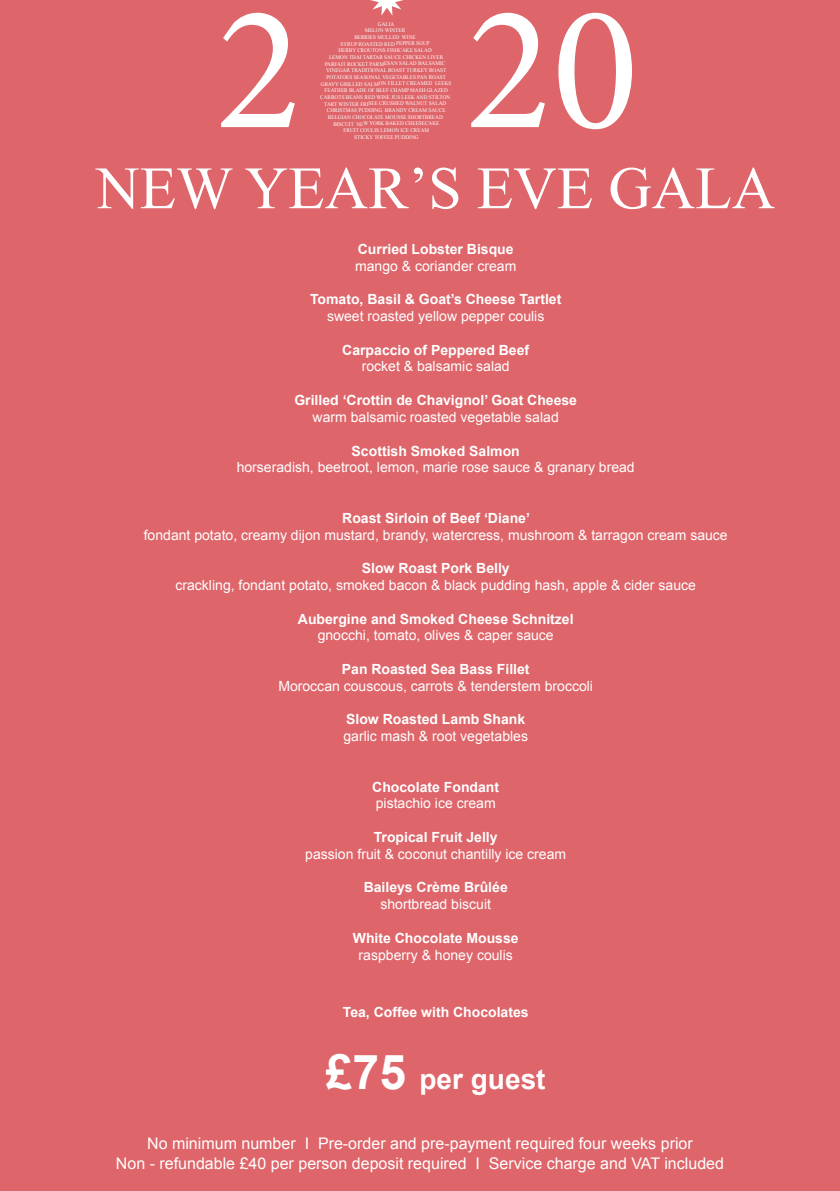
<style>
.page{position:relative;width:840px;height:1191px;background:#fff}
.page>*{position:absolute;margin:0;border:0;box-sizing:border-box;transform-origin:0 0}
.t1{font:180px "Minion Pro";color:#fff}
.t2{font:60px "Times New Roman";color:#fff}
.t3{font:700 28px "Arial";color:#fff}
.t4{font:16px "Arial";color:#fff}
.t5{font:14px "Arial";color:#fff}
.t6{font:700 14px "Arial";color:#fff}
.t7{font:5.6px/6.6px "Times New Roman";letter-spacing:-.005em;color:#fff;text-align:center;scale:.95 1}
.s1{font-size:48px}
</style>
<div class="page">
<div style="left:0;top:0;width:839px;height:1191px;background:#de656a"></div>
<svg style="left:370px;top:0;width:33px;height:16px"></svg>
<p class="t1" style="left:215px;top:-51px;width:424px">2 20</p>
<p class="t2" style="left:96px;top:148px;width:680px">NEW YEAR’S EVE GALA</p>
<p class="t6" style="left:357px;top:240px;width:157px">Curried Lobster Bisque</p>
<p class="t5" style="left:355px;top:256px;width:163px">mango &amp; coriander cream</p>
<p class="t6" style="left:310px;top:290px;width:253px">Tomato, Basil &amp; Goat’s Cheese Tartlet</p>
<p class="t5" style="left:327px;top:307px;width:219px">sweet roasted yellow pepper coulis</p>
<p class="t6" style="left:342px;top:340px;width:188px">Carpaccio of Peppered Beef</p>
<p class="t5" style="left:361px;top:357px;width:149px">rocket &amp; balsamic salad</p>
<p class="t6" style="left:294px;top:391px;width:284px">Grilled ‘Crottin de Chavignol’ Goat Cheese</p>
<p class="t5" style="left:312px;top:408px;width:247px">warm balsamic roasted vegetable salad</p>
<p class="t6" style="left:351px;top:441px;width:170px">Scottish Smoked Salmon</p>
<p class="t5" style="left:236px;top:458px;width:399px">horseradish, beetroot, lemon, marie rose sauce &amp; granary bread</p>
<p class="t6" style="left:342px;top:508px;width:189px">Roast Sirloin of Beef ‘Diane’</p>
<p class="t5" style="left:144px;top:525px;width:585px">fondant potato, creamy dijon mustard, brandy, watercress, mushroom &amp; tarragon cream sauce</p>
<p class="t6" style="left:361px;top:559px;width:149px">Slow Roast Pork Belly</p>
<p class="t5" style="left:175px;top:576px;width:521px">crackling, fondant potato, smoked bacon &amp; black pudding hash, apple &amp; cider sauce</p>
<p class="t6" style="left:298px;top:609px;width:277px">Aubergine and Smoked Cheese Schnitzel</p>
<p class="t5" style="left:317px;top:626px;width:237px">gnocchi, tomato, olives &amp; caper sauce</p>
<p class="t6" style="left:342px;top:660px;width:189px">Pan Roasted Sea Bass Fillet</p>
<p class="t5" style="left:278px;top:676px;width:316px">Moroccan couscous, carrots &amp; tenderstem broccoli</p>
<p class="t6" style="left:346px;top:710px;width:180px">Slow Roasted Lamb Shank</p>
<p class="t5" style="left:343px;top:727px;width:186px">garlic mash &amp; root vegetables</p>
<p class="t6" style="left:372px;top:777px;width:128px">Chocolate Fondant</p>
<p class="t5" style="left:375px;top:794px;width:121px">pistachio ice cream</p>
<p class="t6" style="left:373px;top:828px;width:125px">Tropical Fruit Jelly</p>
<p class="t5" style="left:305px;top:844px;width:262px">passion fruit &amp; coconut chantilly ice cream</p>
<p class="t6" style="left:363px;top:878px;width:145px">Baileys Crème Brûlée</p>
<p class="t5" style="left:380px;top:895px;width:112px">shortbread biscuit</p>
<p class="t6" style="left:352px;top:928px;width:167px">White Chocolate Mousse</p>
<p class="t5" style="left:358px;top:945px;width:156px">raspberry &amp; honey coulis</p>
<p class="t7" style="left:377px;top:20px;width:19px">GALIA</p>
<p class="t7" style="left:320px;top:27px;width:140px">MELON WINTER<br>BERRIES MULLED WINE<br>SYRUP ROASTED RED PEPPER SOUP<br>HERBY CROUTONS FISHCAKE SALAD<br>LEMON THAI TARTAR SAUCE CHICKEN LIVER PARFAIT ROCKET PARMESAN SALAD BALSAMIC VINEGAR TRADITIONAL ROAST TURKEY ROAST POTATOES SEASONAL VEGETABLES PAN ROAST GRAVY GRILLED SALMON FILLET CREAMED LEEKS FEATHER BLADE OF BEEF CHAMP MASH GLAZED CARROTS BEANS RED WINE JUS LEEK AND STILTON TART WINTER FRISEE CRUSHED WALNUT SALAD CHRISTMAS PUDDING BRANDY CREAM SAUCE BELGIAN CHOCOLATE MOUSSE SHORTBREAD BISCUIT NEW YORK BAKED CHEESECAKE<br>FRUIT COULIS LEMON ICE CREAM</p>
<p class="t7" style="left:354px;top:133px;width:69px">STICKY TOFFEE PUDDING</p>
<p class="t6" style="left:342px;top:1003px;width:187px">Tea, Coffee with Chocolates</p>
<p class="t3" style="left:326px;top:1061px;width:221px"><span class="s1">£75</span> per guest</p>
<p class="t4" style="left:147px;top:1132px;width:547px">No minimum number I Pre-order and pre-payment required four weeks prior</p>
<p class="t4" style="left:116px;top:1152px;width:609px">Non - refundable £40 per person deposit required I Service charge and VAT included</p>
</div>
